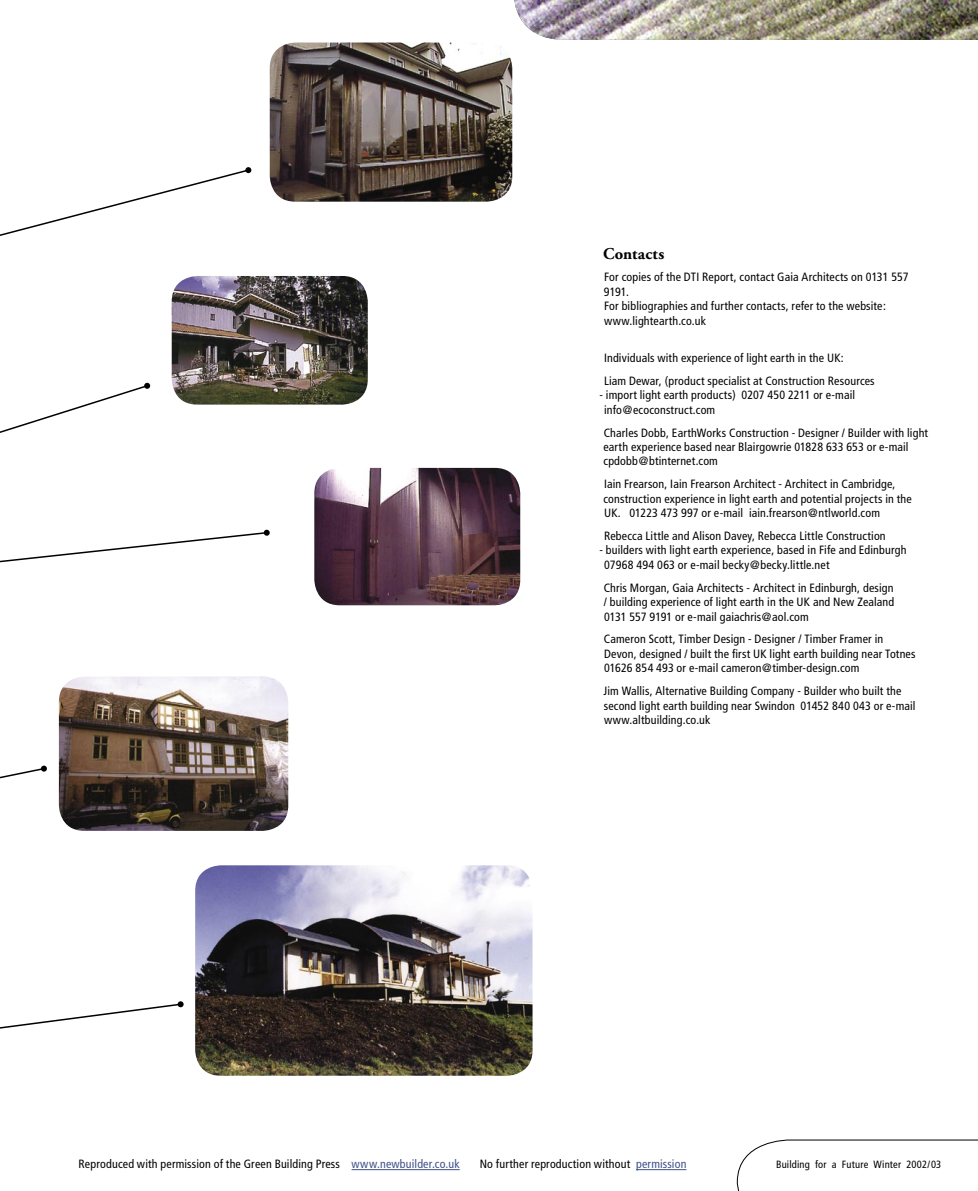
<style>
.page{position:relative;width:978px;height:1191px;background:#fff}
.page>*{position:absolute;margin:0;border:0;box-sizing:border-box;transform-origin:0 0}
.t1{font:700 16.5px "Adobe Garamond";letter-spacing:.015em;color:#000}
.t2{font:condensed 12px/14.4px "Frutiger";letter-spacing:.015em;color:#000}
.t3{font:condensed 10.5px "Frutiger";letter-spacing:.015em;color:#000}
.s1{color:#3f5288}
</style>
<div class="page">
<svg style="left:737px;top:1139px;width:241px;height:52px"></svg>
<hr style="left:352px;top:1169px;width:108px;height:1px;background:#3f5288">
<hr style="left:636px;top:1169px;width:50px;height:1px;background:#3f5288">
<img style="left:514px;top:0;width:464px;height:40px">
<img style="left:195px;top:865px;width:338px;height:210px">
<img style="left:270px;top:43px;width:242px;height:159px">
<img style="left:59px;top:676px;width:229px;height:155px">
<img style="left:314px;top:468px;width:206px;height:137px">
<img style="left:172px;top:276px;width:196px;height:128px">
<svg style="left:0;top:167px;width:251px;height:69px"></svg>
<svg style="left:0;top:383px;width:150px;height:50px"></svg>
<svg style="left:0;top:530px;width:270px;height:33px"></svg>
<svg style="left:0;top:765px;width:47px;height:14px"></svg>
<svg style="left:0;top:1001px;width:184px;height:28px"></svg>
<h1 class="t1" style="left:603px;top:244px;width:63px">Contacts</h1>
<p class="t2" style="left:604px;top:270px;width:306px">For copies of the DTI Report, contact Gaia Architects on 0131 557<br>9191.<br>For bibliographies and further contacts, refer to the website: www.lightearth.co.uk</p>
<p class="t2" style="left:604px;top:346px;width:272px;line-height:23px">Individuals with experience of light earth in the UK:<br>Liam Dewar, (product specialist at Construction Resources</p>
<p class="t2" style="left:604px;top:388px;width:252px;text-indent:-5px">- import light earth products) 0207 450 2211 or e-mail info@ecoconstruct.com</p>
<p class="t2" style="left:603px;top:425px;width:326px">Charles Dobb, EarthWorks Construction - Designer / Builder with light earth experience based near Blairgowrie 01828 633 653 or e-mail cpdobb@btinternet.com</p>
<p class="t2" style="left:603px;top:477px;width:310px">Iain Frearson, Iain Frearson Architect - Architect in Cambridge, construction experience in light earth and potential projects in the<br>UK. 01223 473 997 or e-mail iain.frearson@ntlworld.com</p>
<p class="t2" style="left:604px;top:529px;width:283px">Rebecca Little and Alison Davey, Rebecca Little Construction</p>
<p class="t2" style="left:604px;top:543px;width:304px;text-indent:-5px">- builders with light earth experience, based in Fife and Edinburgh<br>07968 494 063 or e-mail becky@becky.little.net</p>
<p class="t2" style="left:604px;top:580px;width:292px;text-align:justify">Chris Morgan, Gaia Architects - Architect in Edinburgh, design / building experience of light earth in the UK and New Zealand 0131 557 9191 or e-mail gaiachris@aol.com</p>
<p class="t2" style="left:604px;top:632px;width:313px">Cameron Scott, Timber Design - Designer / Timber Framer in<br>Devon, designed / built the first UK light earth building near Totnes<br>01626 854 493 or e-mail cameron@timber-design.com</p>
<p class="t2" style="left:603px;top:684px;width:314px">Jim Wallis, Alternative Building Company - Builder who built the second light earth building near Swindon 01452 840 043 or e-mail www.altbuilding.co.uk</p>
<p class="t2" style="left:79px;top:1157px;width:383px">Reproduced with permission of the Green Building Press <span class="s1">www.newbuilder.co.uk</span></p>
<p class="t2" style="left:480px;top:1157px;width:208px">No further reproduction without <span class="s1">permission</span></p>
<p class="t3" style="left:776px;top:1158px;width:167px">Building for a Future Winter 2002/03</p>
</div>
